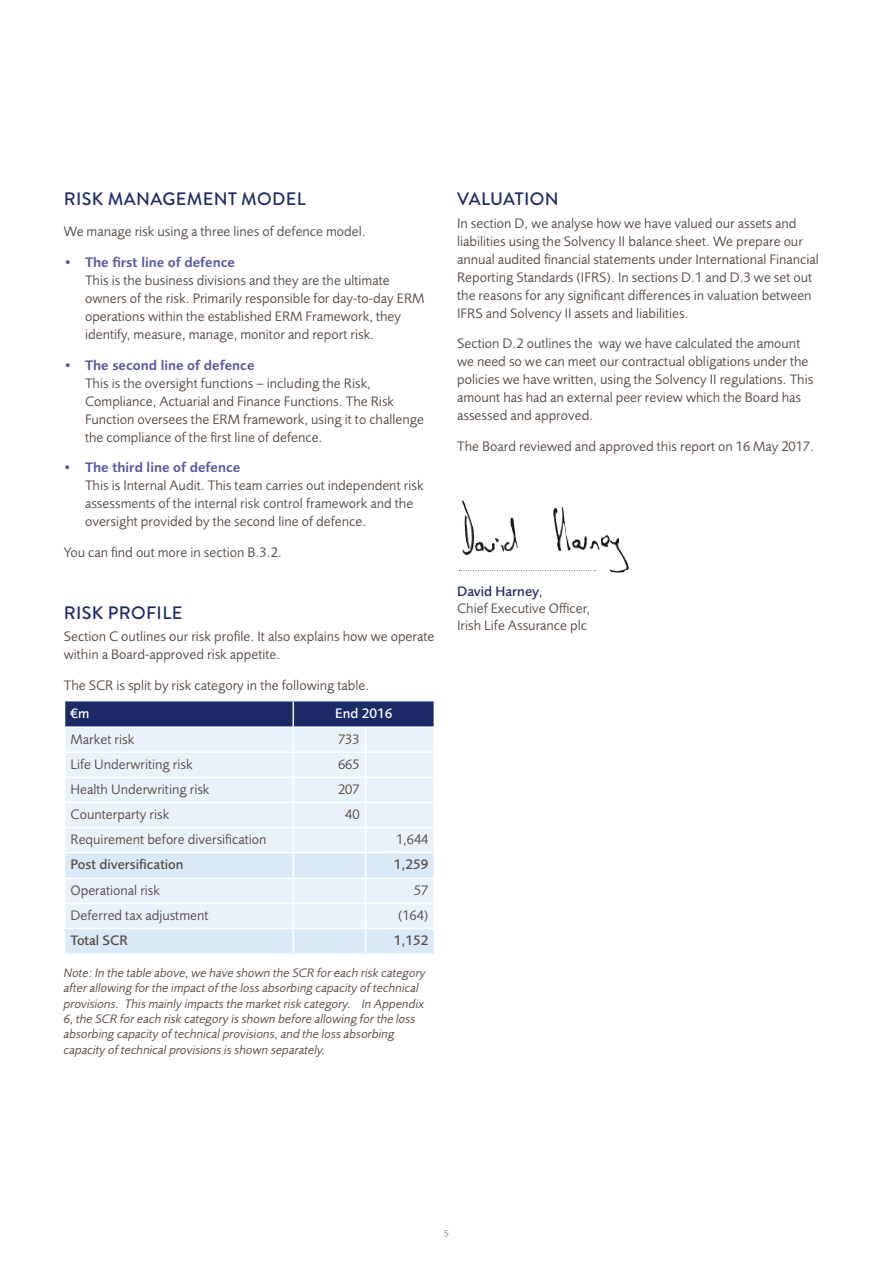
<style>
.page{position:relative;width:893px;height:1263px;background:#fff}
.page>*{position:absolute;margin:0;border:0;box-sizing:border-box;transform-origin:0 0}
.t1{font:500 18px "Brandon Grotesque";letter-spacing:.02em;color:#1a2b68}
.t2{font:14.25px/18px "Foundry Sans";color:#584b44}
.t3{font:600 14.25px "Foundry Sans";color:#555aa4}
.t4{font:500 14.25px "Foundry Sans";color:#584b44}
.t5{font:500 14.25px "Foundry Sans";color:#fff}
.t6{font:italic 12.75px/15.3px "Foundry Sans";color:#584b44}
.t7{font:10.5px "Foundry Sans";color:#968c86}
.s1{color:#555aa4}
.s2{font-weight:600;color:#555aa4}
.s3{font-weight:500;color:#1a2b68}
.s4{color:#1a2b68}
</style>
<div class="page">
<svg style="left:64px;top:701px;width:371px;height:252px;background:#d3ddec"></svg>
<img style="left:461px;top:500px;width:168px;height:72px">
<svg style="left:459px;top:570px;width:136px;height:1px"></svg>
<p class="t1" style="left:64px;top:187px;width:244px">RISK MANAGEMENT MODEL</p>
<p class="t2" style="left:64px;top:223px;width:304px">We manage risk using a three lines of defence model.</p>
<p class="t3" style="left:64px;top:254px;width:173px">• The first line of defence</p>
<p class="t2" style="left:85px;top:271px;width:341px">This is the business divisions and they are the ultimate owners of the risk. Primarily responsible for day-to-day ERM operations within the established ERM Framework, they identify, measure, manage, monitor and report risk.</p>
<p class="t3" style="left:64px;top:357px;width:192px">• The second line of defence</p>
<p class="t2" style="left:85px;top:374px;width:340px">This is the oversight functions – including the Risk, Compliance, Actuarial and Finance Functions. The Risk Function oversees the ERM framework, using it to challenge the compliance of the first line of defence.</p>
<p class="t2" style="left:85px;top:459px;width:340px;text-indent:-21px"><span class="s1">•</span> <span class="s2">The third line of defence<br></span>This is Internal Audit. This team carries out independent risk assessments of the internal risk control framework and the oversight provided by the second line of defence.</p>
<p class="t2" style="left:64px;top:544px;width:220px">You can find out more in section B.3.2.</p>
<p class="t1" style="left:64px;top:600px;width:120px">RISK PROFILE</p>
<p class="t2" style="left:64px;top:627px;width:372px">Section C outlines our risk profile. It also explains how we operate within a Board-approved risk appetite.</p>
<p class="t2" style="left:64px;top:676px;width:307px">The SCR is split by risk category in the following table.</p>
<p class="t5" style="left:71px;top:705px;width:20px">€m</p>
<p class="t5" style="left:335px;top:705px;width:59px">End 2016</p>
<p class="t2" style="left:71px;top:730px;width:65px">Market risk</p>
<p class="t2" style="left:338px;top:730px;width:23px">733</p>
<p class="t2" style="left:71px;top:756px;width:124px">Life Underwriting risk</p>
<p class="t2" style="left:338px;top:756px;width:23px">665</p>
<p class="t2" style="left:71px;top:781px;width:141px">Health Underwriting risk</p>
<p class="t2" style="left:338px;top:781px;width:23px">207</p>
<p class="t2" style="left:71px;top:806px;width:100px">Counterparty risk</p>
<p class="t2" style="left:345px;top:806px;width:16px">40</p>
<p class="t2" style="left:71px;top:831px;width:198px">Requirement before diversification</p>
<p class="t2" style="left:396px;top:831px;width:34px">1,644</p>
<p class="t4" style="left:71px;top:857px;width:115px">Post diversification</p>
<p class="t4" style="left:394px;top:857px;width:36px">1,259</p>
<p class="t2" style="left:71px;top:882px;width:91px">Operational risk</p>
<p class="t2" style="left:414px;top:882px;width:16px">57</p>
<p class="t2" style="left:71px;top:907px;width:140px">Deferred tax adjustment</p>
<p class="t2" style="left:398px;top:907px;width:32px">(164)</p>
<p class="t4" style="left:71px;top:932px;width:59px">Total SCR</p>
<p class="t4" style="left:394px;top:932px;width:36px">1,152</p>
<p class="t6" style="left:64px;top:965px;width:364px">Note: In the table above, we have shown the SCR for each risk category after allowing for the impact of the loss absorbing capacity of technical provisions. This mainly impacts the market risk category. In Appendix 6, the SCR for each risk category is shown before allowing for the loss absorbing capacity of technical provisions, and the loss absorbing capacity of technical provisions is shown separately.</p>
<p class="t1" style="left:457px;top:187px;width:103px">VALUATION</p>
<p class="t2" style="left:457px;top:214px;width:363px">In section D, we analyse how we have valued our assets and liabilities using the Solvency II balance sheet. We prepare our annual audited financial statements under International Financial Reporting Standards (IFRS). In sections D.1 and D.3 we set out the reasons for any significant differences in valuation between IFRS and Solvency II assets and liabilities.</p>
<p class="t2" style="left:457px;top:335px;width:358px">Section D.2 outlines the way we have calculated the amount we need so we can meet our contractual obligations under the policies we have written, using the Solvency II regulations. This amount has had an external peer review which the Board has assessed and approved.</p>
<p class="t2" style="left:457px;top:438px;width:358px">The Board reviewed and approved this report on 16 May 2017.</p>
<p class="t2" style="left:457px;top:583px;width:134px;line-height:17.1px"><span class="s3">David Harney</span><span class="s4">,<br></span>Chief Executive Officer,<br>Irish Life Assurance plc</p>
<p class="t7" style="left:444px;top:1227px;width:7px">5</p>
</div>
